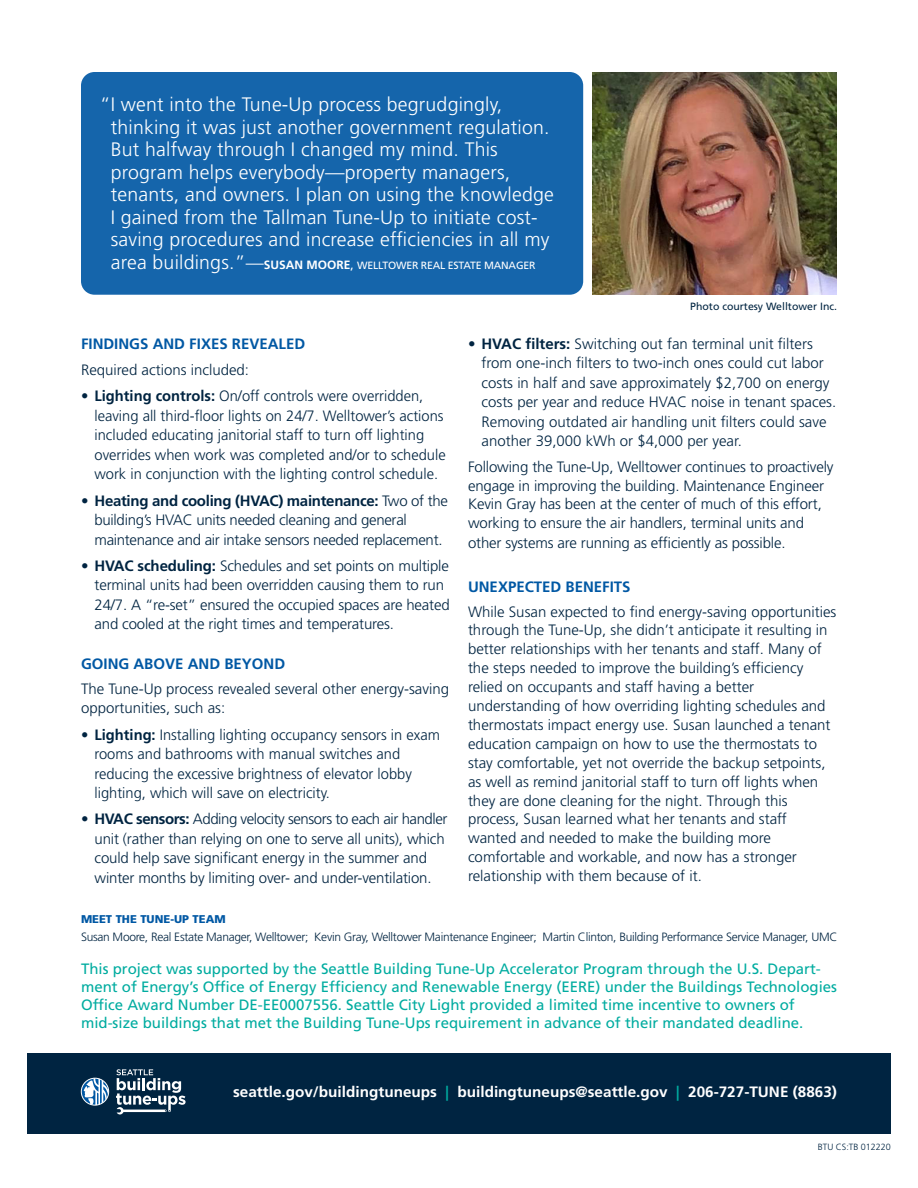
<style>
.page{position:relative;width:918px;height:1188px;background:#fff}
.page>*{position:absolute;margin:0;border:0;box-sizing:border-box;transform-origin:0 0}
.t1{font:300 19.5px/22.5px "Frutiger LT Std";letter-spacing:.01em;color:#fff}
.t2{font:300 15px/19.5px "Frutiger LT Std";color:#002441}
.t3{font:15px/18px "Frutiger LT Std";color:#00aca0}
.t4{font:300 15px/19.5px "Frutiger LT Std";letter-spacing:-.02em;color:#002441}
.t5{font:700 15px "Frutiger LT Std";color:#fff}
.t6{font:700 15px "Frutiger LT Std";color:#0058a4}
.t7{font:300 12px "Frutiger LT Std";letter-spacing:-.025em;color:#002441}
.t8{font:900 11.25px "Frutiger LT Std";color:#0058a4}
.t9{font:10.5px "Frutiger LT Std";letter-spacing:-.02em;color:#fff}
.t10{font:10.5px "Frutiger LT Std";color:#002441}
.t11{font:300 9px "Frutiger LT Std";color:#002441}
.s1{font-weight:300;font-size:19.5px}
.s2{font-weight:300;font-size:18px}
.s3{font-weight:700;font-size:12px}
.s4{font-size:12px}
.s5{font-weight:700}
.s6{color:#00aca0}
</style>
<div class="page">
<img style="left:592px;top:72px;width:245px;height:223px">
<div style="left:81px;top:72px;width:502px;height:223px;background:#1565ab;border-radius:14px"></div>
<div style="left:27px;top:1053px;width:864px;height:81px;background:#002441"></div>
<svg style="left:81px;top:1078px;width:28px;height:27px"></svg>
<svg style="left:84px;top:1078px;width:25px;height:27px"></svg>
<div style="left:81px;top:1078px;width:28px;height:27px;border:1px solid #fff;border-radius:50%"></div>
<svg style="left:116px;top:1069px;width:70px;height:46px"></svg>
<p class="t1" style="left:111px;top:94px;width:445px;text-indent:-11px">“I went into the Tune-Up process begrudgingly, thinking it was just another government regulation.<br>But halfway through I changed my mind. This program helps everybody—property managers, tenants, and owners. I plan on using the knowledge I gained from the Tallman Tune-Up to initiate cost&shy;saving procedures and increase efficiencies in all my</p>
<p class="t9" style="left:111px;top:259px;width:426px"><span class="s1">area buildings.”</span><span class="s2">—</span><span class="s3">SUSAN MOORE</span><span class="s4">,</span> WELLTOWER REAL ESTATE MANAGER</p>
<p class="t10" style="left:690px;top:301px;width:148px">Photo courtesy Welltower Inc.</p>
<p class="t6" style="left:81px;top:335px;width:226px">FINDINGS AND FIXES REVEALED</p>
<p class="t2" style="left:81px;top:360px;width:170px">Required actions included:</p>
<p class="t2" style="left:94px;top:387px;width:353px;text-indent:-13px">• <span class="s5">Lighting controls:</span> On/off controls were overridden, leaving all third-floor lights on 24/7. Welltower’s actions included educating janitorial staff to turn off lighting overrides when work was completed and/or to schedule work in conjunction with the lighting control schedule.</p>
<p class="t4" style="left:94px;top:491px;width:355px;text-indent:-14px">• <span class="s5">Heating and cooling (HVAC) maintenance:</span> Two of the building’s HVAC units needed cleaning and general maintenance and air intake sensors needed replacement.</p>
<p class="t2" style="left:94px;top:556px;width:357px;text-indent:-14px">• <span class="s5">HVAC scheduling:</span> Schedules and set points on multiple terminal units had been overridden causing them to run 24/7. A “re-set” ensured the occupied spaces are heated and cooled at the right times and temperatures.</p>
<p class="t6" style="left:81px;top:655px;width:206px">GOING ABOVE AND BEYOND</p>
<p class="t2" style="left:81px;top:679px;width:370px">The Tune-Up process revealed several other energy-saving opportunities, such as:</p>
<p class="t2" style="left:94px;top:725px;width:347px;text-indent:-13px">• <span class="s5">Lighting:</span> Installing lighting occupancy sensors in exam rooms and bathrooms with manual switches and reducing the excessive brightness of elevator lobby lighting, which will save on electricity.</p>
<p class="t2" style="left:94px;top:810px;width:354px;text-indent:-14px">• <span class="s5">HVAC sensors:</span> Adding velocity sensors to each air handler unit (rather than relying on one to serve all units), which could help save significant energy in the summer and winter months by limiting over- and under-ventilation.</p>
<p class="t2" style="left:482px;top:334px;width:356px;text-indent:-14px">• <span class="s5">HVAC filters:</span> Switching out fan terminal unit filters from one-inch filters to two-inch ones could cut labor costs in half and save approximately $2,700 on energy costs per year and reduce HVAC noise in tenant spaces.<br>Removing outdated air handling unit filters could save another 39,000 kWh or $4,000 per year.</p>
<p class="t2" style="left:468px;top:457px;width:367px;line-height:18.9px">Following the Tune-Up, Welltower continues to proactively engage in improving the building. Maintenance Engineer Kevin Gray has been at the center of much of this effort, working to ensure the air handlers, terminal units and other systems are running as efficiently as possible.</p>
<p class="t6" style="left:468px;top:578px;width:164px">UNEXPECTED BENEFITS</p>
<p class="t2" style="left:468px;top:602px;width:370px;line-height:18.9px">While Susan expected to find energy-saving opportunities through the Tune-Up, she didn’t anticipate it resulting in better relationships with her tenants and staff. Many of the steps needed to improve the building’s efficiency relied on occupants and staff having a better understanding of how overriding lighting schedules and thermostats impact energy use. Susan launched a tenant education campaign on how to use the thermostats to stay comfortable, yet not override the backup setpoints, as well as remind janitorial staff to turn off lights when they are done cleaning for the night. Through this process, Susan learned what her tenants and staff wanted and needed to make the building more comfortable and workable, and now has a stronger relationship with them because of it.</p>
<p class="t8" style="left:81px;top:912px;width:146px">MEET THE TUNE-UP TEAM</p>
<p class="t7" style="left:81px;top:931px;width:758px">Susan Moore, Real Estate Manager, Welltower; Kevin Gray, Welltower Maintenance Engineer; Martin Clinton, Building Performance Service Manager, UMC</p>
<p class="t3" style="left:81px;top:960px;width:758px">This project was supported by the Seattle Building Tune-Up Accelerator Program through the U.S. Depart&shy;ment of Energy’s Office of Energy Efficiency and Renewable Energy (EERE) under the Buildings Technologies Office Award Number DE-EE0007556. Seattle City Light provided a limited time incentive to owners of mid-size buildings that met the Building Tune-Ups requirement in advance of their mandated deadline.</p>
<p class="t5" style="left:233px;top:1083px;width:605px">seattle.gov/buildingtuneups <span class="s6">|</span> buildingtuneups@seattle.gov <span class="s6">|</span> 206-727-TUNE (8863)</p>
<p class="t11" style="left:818px;top:1142px;width:75px">BTU CS:TB 012220</p>
</div>
